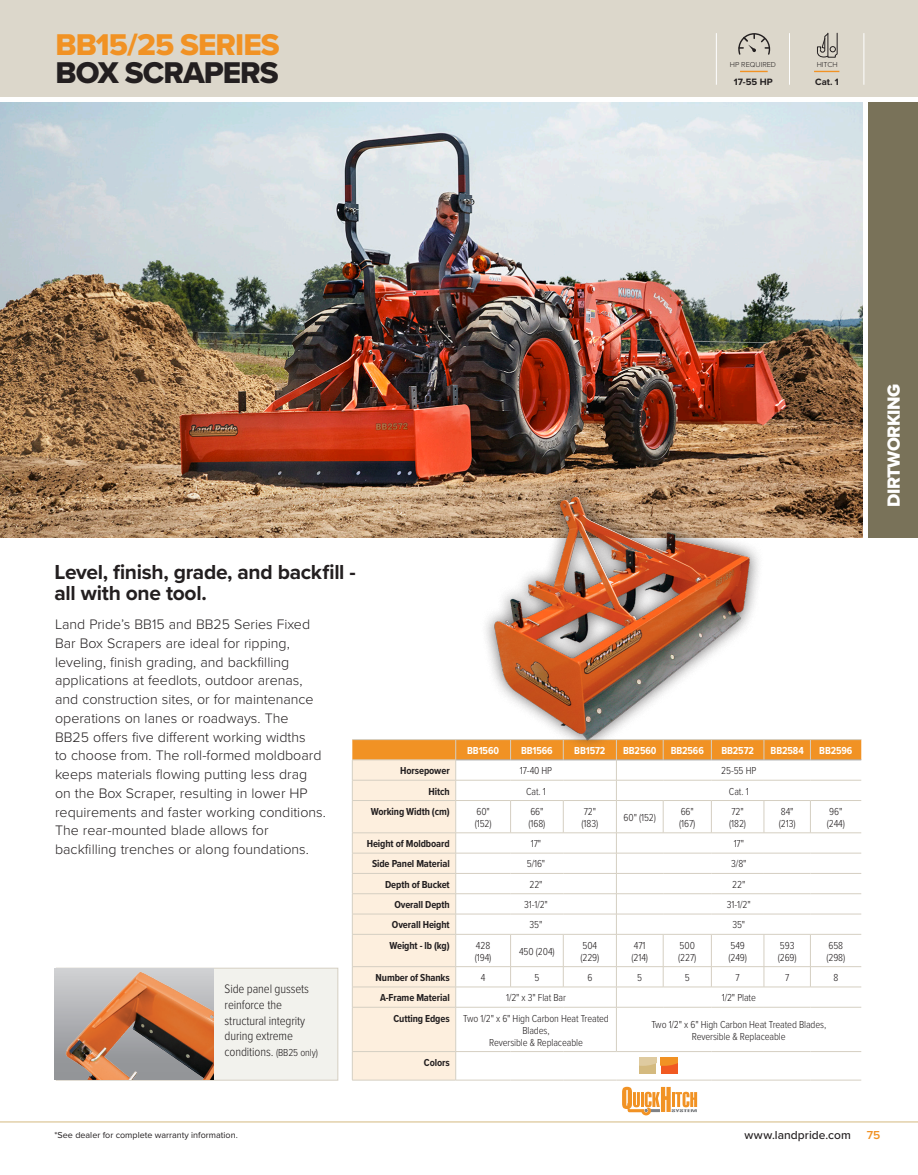
<style>
.page{position:relative;width:918px;height:1175px;background:#fff}
.page>*{position:absolute;margin:0;border:0;box-sizing:border-box;transform-origin:0 0}
.t1{font:31.2px "Proxima Nova Extrabld";letter-spacing:-.03em;color:#f19224}
.t2{font:31.2px "Proxima Nova Extrabld";letter-spacing:-.03em;color:#231f20}
.Headline{font:700 21px/21px "Proxima Nova";letter-spacing:-.015em;color:#231f20}
.t3{font:18.3px "Proxima Nova Extrabld";letter-spacing:-.03em;color:#fff}
.t4{font:300 14.25px/18.8px "Proxima Nova";color:#231f20}
.t5{font:300 12.75px/15.8px "Proxima Nova Cond";letter-spacing:-.01em;color:#231f20}
.t6{font:500 12px "Proxima Nova";letter-spacing:.005em;color:#231f20}
.t7{font:600 12px "Proxima Nova";color:#f19224}
.Table_-_Body{font:300 10.5px/12px "Proxima Nova Cond";letter-spacing:-.01em;color:#231f20}
.Table_-_Left_Column{font:700 10.5px "Proxima Nova Cond";letter-spacing:-.01em;color:#231f20}
.Table_-_Header{font:700 10.5px "Proxima Nova Cond";letter-spacing:-.01em;color:#fff}
.Header_HP{font:700 9.45px "Proxima Nova";color:#231f20}
.t8{font:9px "Proxima Nova";color:#231f20}
.Header_ICON_text{font:300 7.5px "Proxima Nova";color:#231f20}
.s1{font-size:10.5px}
</style>
<div class="page">
<div style="left:0;top:0;width:918px;height:102px;background:#dcd7cb"></div>
<img style="left:0;top:102px;width:863px;height:436px">
<svg style="left:352px;top:739px;width:509px;height:341px"></svg>
<div style="left:56px;top:968px;width:282px;height:112px;background:#f2f2ed;border:1px solid #d5cfc2"></div>
<div style="left:54px;top:968px;width:160px;height:111px;background:linear-gradient(to bottom,#d0d0d3,#8b8d91)"></div>
<img style="left:64px;top:968px;width:150px;height:111px">
<div style="left:479px;top:481px;width:285px;height:273px;background:#231f20;opacity:.75"></div>
<img style="left:478px;top:488px;width:276px;height:265px">
<svg style="left:622px;top:1086px;width:75px;height:29px"></svg>
<hr style="left:0;top:1121px;width:918px;height:1px;background:#d4ba7f">
<div style="left:867px;top:100px;width:51px;height:438px;background:#797259"></div>
<hr style="left:1px;top:98px;width:917px;height:4px;background:#fff">
<svg style="left:815px;top:71px;width:24px;height:1px"></svg>
<svg style="left:817px;top:32px;width:21px;height:26px"></svg>
<svg style="left:740px;top:71px;width:27px;height:1px"></svg>
<hr style="left:716px;top:33px;width:1px;height:52px;background:#fff">
<hr style="left:789px;top:33px;width:1px;height:52px;background:#fff">
<hr style="left:864px;top:33px;width:1px;height:52px;background:#fff">
<svg style="left:738px;top:33px;width:33px;height:22px"></svg>
<p class="t1" style="left:56px;top:21px;width:226px">BB15/25 SERIES</p>
<p class="t2" style="left:56px;top:50px;width:225px">BOX SCRAPERS</p>
<p class="Header_ICON_text" style="left:730px;top:58px;width:48px">HP REQUIRED</p>
<p class="Header_ICON_text" style="left:817px;top:58px;width:23px">HITCH</p>
<p class="Header_HP" style="left:734px;top:75px;width:40px">17-55 HP</p>
<p class="Header_HP" style="left:815px;top:74px;width:25px">Cat. 1</p>
<p class="Headline" style="left:54px;top:560px;width:303px">Level, finish, grade, and backfill - all with one tool.</p>
<p class="t4" style="left:55px;top:614px;width:272px">Land Pride’s BB15 and BB25 Series Fixed Bar Box Scrapers are ideal for ripping, leveling, finish grading, and backfilling applications at feedlots, outdoor arenas, and construction sites, or for maintenance operations on lanes or roadways. The BB25 offers five different working widths<br>to choose from. The roll-formed moldboard keeps materials flowing putting less drag on the Box Scraper, resulting in lower HP requirements and faster working conditions.<br>The rear-mounted blade allows for backfilling trenches or along foundations.</p>
<p class="t5" style="left:225px;top:980px;width:95px">Side panel gussets reinforce the structural integrity during extreme conditions. <span class="s1">(BB25 only)</span></p>
<p class="Table_-_Header" style="left:467px;top:742px;width:33px">BB1560</p>
<p class="Table_-_Header" style="left:521px;top:742px;width:33px">BB1566</p>
<p class="Table_-_Header" style="left:574px;top:742px;width:33px">BB1572</p>
<p class="Table_-_Header" style="left:623px;top:742px;width:35px">BB2560</p>
<p class="Table_-_Header" style="left:671px;top:742px;width:35px">BB2566</p>
<p class="Table_-_Header" style="left:721px;top:742px;width:34px">BB2572</p>
<p class="Table_-_Header" style="left:771px;top:742px;width:35px">BB2584</p>
<p class="Table_-_Header" style="left:819px;top:742px;width:35px">BB2596</p>
<p class="Table_-_Left_Column" style="left:400px;top:763px;width:51px">Horsepower</p>
<p class="Table_-_Body" style="left:520px;top:764px;width:34px">17-40 HP</p>
<p class="Table_-_Body" style="left:721px;top:764px;width:37px">25-55 HP</p>
<p class="Table_-_Left_Column" style="left:429px;top:783px;width:23px">Hitch</p>
<p class="Table_-_Body" style="left:526px;top:784px;width:21px">Cat. 1</p>
<p class="Table_-_Body" style="left:729px;top:784px;width:21px">Cat. 1</p>
<p class="Table_-_Left_Column" style="left:371px;top:803px;width:80px">Working Width (cm)</p>
<p class="Table_-_Body" style="left:475px;top:804px;width:18px">60" (152)</p>
<p class="Table_-_Body" style="left:528px;top:804px;width:18px">66" (168)</p>
<p class="Table_-_Body" style="left:582px;top:804px;width:18px">72" (183)</p>
<p class="Table_-_Body" style="left:624px;top:810px;width:34px">60" (152)</p>
<p class="Table_-_Body" style="left:679px;top:804px;width:18px">66" (167)</p>
<p class="Table_-_Body" style="left:729px;top:804px;width:18px">72" (182)</p>
<p class="Table_-_Body" style="left:779px;top:804px;width:18px">84" (213)</p>
<p class="Table_-_Body" style="left:827px;top:804px;width:20px">96" (244)</p>
<p class="Table_-_Left_Column" style="left:367px;top:836px;width:84px">Height of Moldboard</p>
<p class="Table_-_Body" style="left:531px;top:837px;width:12px">17"</p>
<p class="Table_-_Body" style="left:734px;top:837px;width:12px">17"</p>
<p class="Table_-_Left_Column" style="left:372px;top:856px;width:79px">Side Panel Material</p>
<p class="Table_-_Body" style="left:527px;top:857px;width:20px">5/16"</p>
<p class="Table_-_Body" style="left:731px;top:857px;width:17px">3/8"</p>
<p class="Table_-_Left_Column" style="left:385px;top:876px;width:66px">Depth of Bucket</p>
<p class="Table_-_Body" style="left:530px;top:877px;width:15px">22"</p>
<p class="Table_-_Body" style="left:732px;top:877px;width:15px">22"</p>
<p class="Table_-_Left_Column" style="left:394px;top:896px;width:57px">Overall Depth</p>
<p class="Table_-_Body" style="left:524px;top:898px;width:25px">31-1/2"</p>
<p class="Table_-_Body" style="left:727px;top:898px;width:25px">31-1/2"</p>
<p class="Table_-_Left_Column" style="left:392px;top:917px;width:59px">Overall Height</p>
<p class="Table_-_Body" style="left:530px;top:918px;width:14px">35"</p>
<p class="Table_-_Body" style="left:732px;top:918px;width:14px">35"</p>
<p class="Table_-_Left_Column" style="left:389px;top:937px;width:62px">Weight - lb (kg)</p>
<p class="Table_-_Body" style="left:475px;top:938px;width:18px">428 (194)</p>
<p class="Table_-_Body" style="left:519px;top:944px;width:37px">450 (204)</p>
<p class="Table_-_Body" style="left:580px;top:938px;width:20px">504 (229)</p>
<p class="Table_-_Body" style="left:632px;top:938px;width:18px">471 (214)</p>
<p class="Table_-_Body" style="left:678px;top:938px;width:20px">500 (227)</p>
<p class="Table_-_Body" style="left:728px;top:938px;width:20px">549 (249)</p>
<p class="Table_-_Body" style="left:778px;top:938px;width:20px">593 (269)</p>
<p class="Table_-_Body" style="left:826px;top:938px;width:20px">658 (298)</p>
<p class="Table_-_Left_Column" style="left:376px;top:969px;width:76px">Number of Shanks</p>
<p class="Table_-_Body" style="left:481px;top:970px;width:6px">4</p>
<p class="Table_-_Body" style="left:534px;top:970px;width:6px">5</p>
<p class="Table_-_Body" style="left:587px;top:970px;width:7px">6</p>
<p class="Table_-_Body" style="left:637px;top:970px;width:6px">5</p>
<p class="Table_-_Body" style="left:685px;top:970px;width:6px">5</p>
<p class="Table_-_Body" style="left:736px;top:970px;width:6px">7</p>
<p class="Table_-_Body" style="left:785px;top:970px;width:6px">7</p>
<p class="Table_-_Body" style="left:833px;top:970px;width:6px">8</p>
<p class="Table_-_Left_Column" style="left:380px;top:990px;width:71px">A-Frame Material</p>
<p class="Table_-_Body" style="left:506px;top:991px;width:61px">1/2" x 3" Flat Bar</p>
<p class="Table_-_Body" style="left:722px;top:991px;width:36px">1/2" Plate</p>
<p class="Table_-_Left_Column" style="left:394px;top:1010px;width:58px">Cutting Edges</p>
<p class="Table_-_Body" style="left:463px;top:1011px;width:147px;text-align:center">Two 1/2" x 6" High Carbon Heat Treated<br>Blades,<br>Reversible &amp; Replaceable</p>
<p class="Table_-_Body" style="left:651px;top:1017px;width:176px;text-align:center">Two 1/2" x 6" High Carbon Heat Treated Blades,<br>Reversible &amp; Replaceable</p>
<p class="Table_-_Left_Column" style="left:424px;top:1054px;width:27px">Colors</p>
<p class="t3" style="left:880px;top:506px;width:124px;rotate:-90deg">DIRTWORKING</p>
<p class="t8" style="left:55px;top:1128px;width:185px">*See dealer for complete warranty information.</p>
<p class="t6" style="left:745px;top:1126px;width:108px">www.landpride.com</p>
<p class="t7" style="left:867px;top:1126px;width:15px">75</p>
</div>
